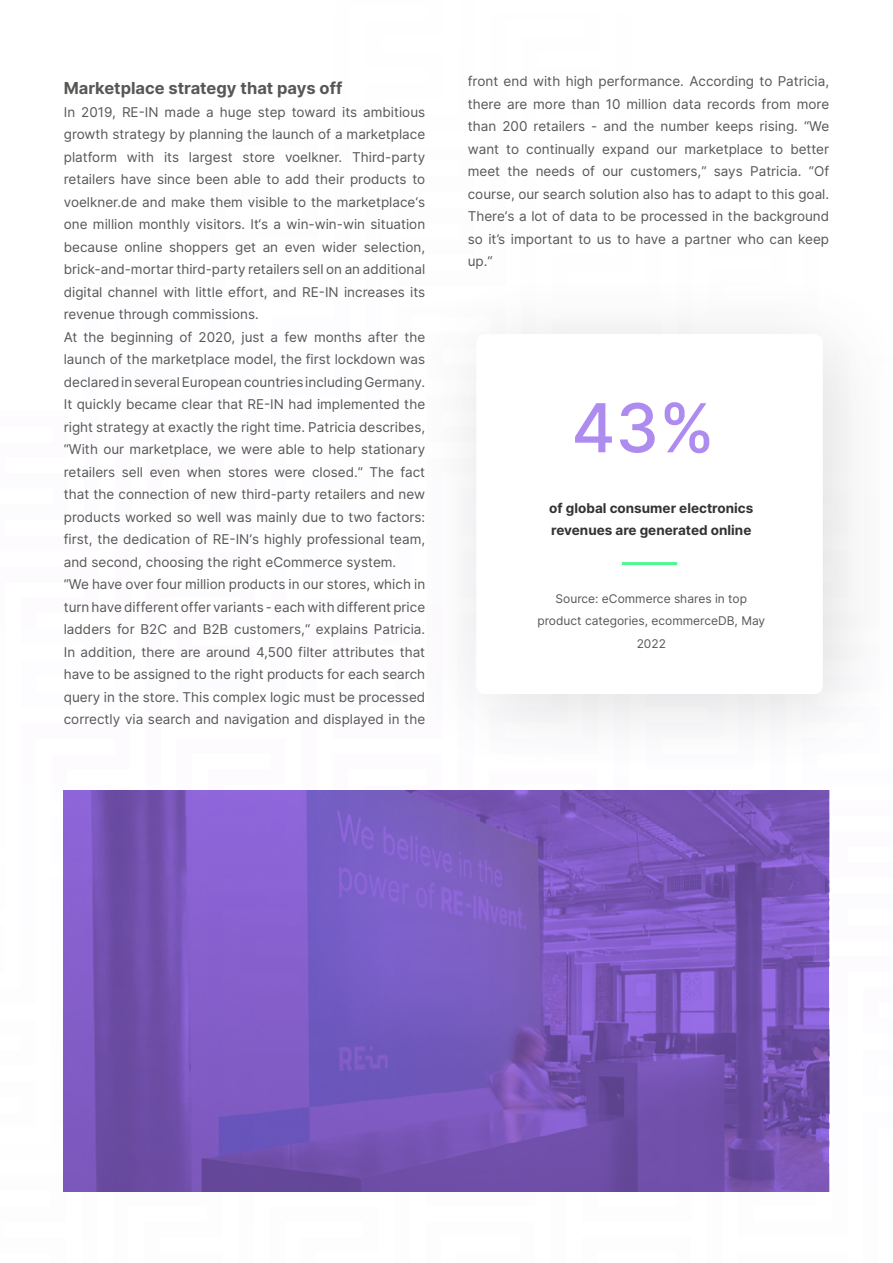
<style>
.page{position:relative;width:893px;height:1263px;background:#fff}
.page>*{position:absolute;margin:0;border:0;box-sizing:border-box;transform-origin:0 0}
.t1{font:500 67.5px "Inter";color:#ae8bee}
.t2{font:700 16.5px "Inter";color:#575756}
.t3{font:13.5px/22.5px "Inter";color:#575756}
.t4{font:700 13.5px/22.5px "Inter";color:#333}
.t5{font:12px/22.5px "Inter";color:#575756;text-align:center}
</style>
<div class="page">
<div style="left:415px;top:273px;width:478px;height:503px;background:#fbfafb"></div>
<div style="left:476px;top:334px;width:347px;height:360px;background:#fff;border-radius:9px"></div>
<hr style="left:622px;top:562px;width:55px;height:3px;background:#4bf991">
<svg style="left:64px;top:790px;width:765px;height:401px;background:#7857ba"></svg>
<p class="t2" style="left:64px;top:76px;width:280px">Marketplace strategy that pays off</p>
<p class="t3" style="left:64px;top:100px;width:363px">In 2019, RE-IN made a huge step toward its ambitious growth strategy by planning the launch of a marketplace platform with its largest store voelkner. Third-party retailers have since been able to add their products to voelkner.de and make them visible to the marketplace‘s one million monthly visitors. It‘s a win-win-win situation because online shoppers get an even wider selection, brick-and-mortar third-party retailers sell on an additional digital channel with little effort, and RE-IN increases its revenue through commissions.<br>At the beginning of 2020, just a few months after the launch of the marketplace model, the first lockdown was declared in several European countries including Germany.<br>It quickly became clear that RE-IN had implemented the right strategy at exactly the right time. Patricia describes, “With our marketplace, we were able to help stationary retailers sell even when stores were closed.“ The fact that the connection of new third-party retailers and new products worked so well was mainly due to two factors: first, the dedication of RE-IN‘s highly professional team, and second, choosing the right eCommerce system.<br>“We have over four million products in our stores, which in turn have different offer variants - each with different price ladders for B2C and B2B customers,“ explains Patricia.<br>In addition, there are around 4,500 filter attributes that have to be assigned to the right products for each search query in the store. This complex logic must be processed correctly via search and navigation and displayed in the</p>
<p class="t3" style="left:468px;top:70px;width:363px;text-align:justify">front end with high performance. According to Patricia, there are more than 10 million data records from more than 200 retailers - and the number keeps rising. “We want to continually expand our marketplace to better meet the needs of our customers,“ says Patricia. “Of course, our search solution also has to adapt to this goal.<br>There‘s a lot of data to be processed in the background so it’s important to us to have a partner who can keep up.“</p>
<h1 class="t1" style="left:571px;top:378px;width:145px">43%</h1>
<p class="t4" style="left:549px;top:496px;width:205px">of global consumer electronics revenues are generated online</p>
<p class="t5" style="left:537px;top:587px;width:229px">Source: eCommerce shares in top product categories, ecommerceDB, May<br>2022</p>
</div>
